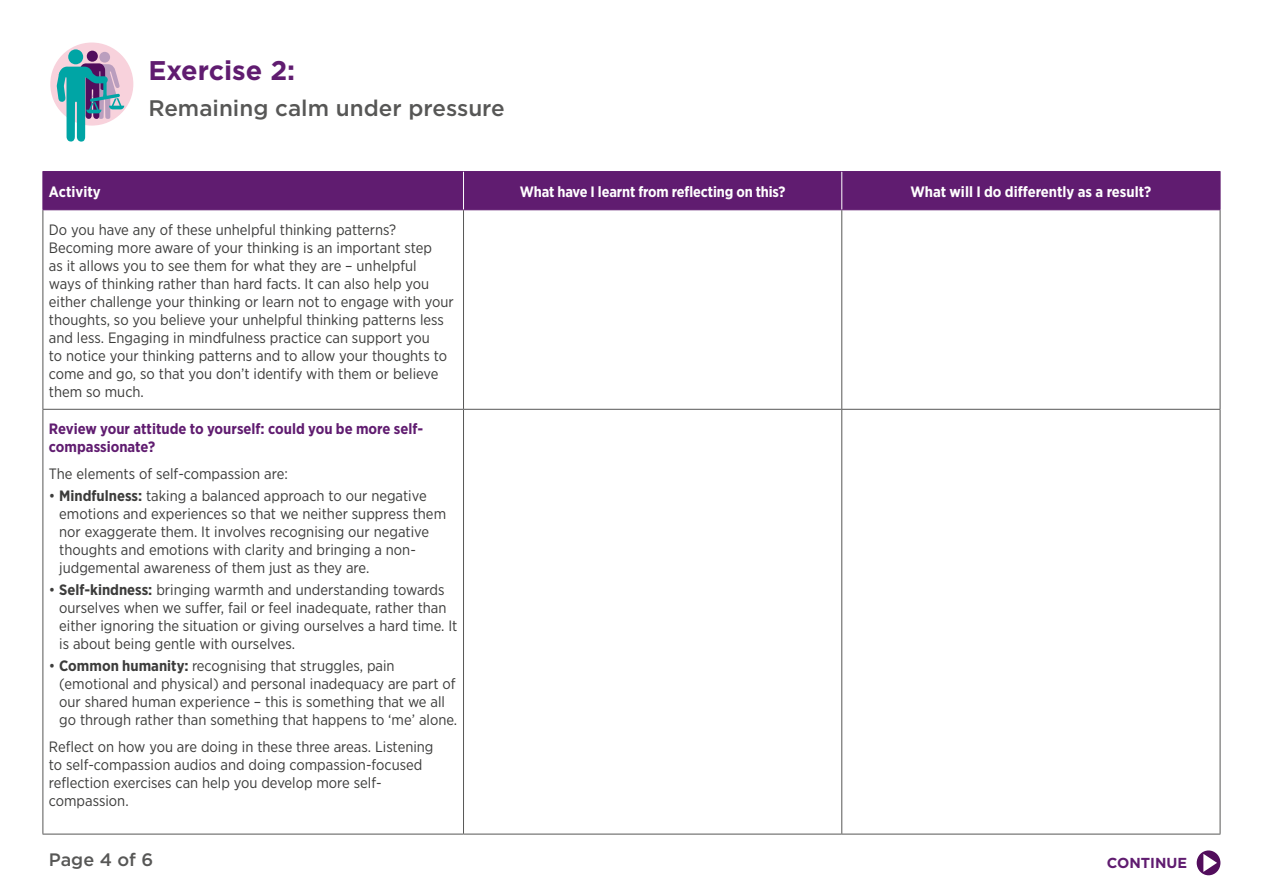
<style>
.page{position:relative;width:1263px;height:893px;background:#fff}
.page>*{position:absolute;margin:0;border:0;box-sizing:border-box;transform-origin:0 0}
.t1{font:700 27px "Gotham";color:#601c70}
.t2{font:500 22.5px "Gotham";color:#575756}
.t3{font:500 18px "Gotham";color:#575756}
.t4{font:15px/18px "Gotham Narrow";color:#3c3c3b}
.t5{font:700 15px "Gotham Narrow";letter-spacing:-.01em;color:#fff}
.t6{font:700 15px/18px "Gotham Narrow";color:#601c70}
.t7{font:700 14.4px "Gotham";color:#601c70}
.s1{font-weight:700}
</style>
<div class="page">
<div style="left:50px;top:43px;width:83px;height:83px;background:#f8d2dc;border-radius:50%"></div>
<svg style="left:53px;top:49px;width:71px;height:93px"></svg>
<div style="left:44px;top:172px;width:1176px;height:37px;background:#601c70"></div>
<hr style="left:43px;top:210px;width:1px;height:199px;background:#575756">
<hr style="left:1220px;top:210px;width:1px;height:199px;background:#575756">
<hr style="left:43px;top:410px;width:1px;height:424px;background:#575756">
<hr style="left:463px;top:410px;width:1px;height:424px;background:#575756">
<hr style="left:841px;top:410px;width:1px;height:424px;background:#575756">
<hr style="left:1220px;top:410px;width:1px;height:424px;background:#575756">
<hr style="left:43px;top:834px;width:420px;height:1px;background:#575756">
<hr style="left:463px;top:834px;width:379px;height:1px;background:#575756">
<hr style="left:842px;top:834px;width:378px;height:1px;background:#575756">
<hr style="left:43px;top:171px;width:420px;height:1px;background:#601c70">
<hr style="left:43px;top:172px;width:1px;height:37px;background:#601c70">
<hr style="left:463px;top:171px;width:379px;height:1px;background:#601c70">
<hr style="left:842px;top:171px;width:378px;height:1px;background:#601c70">
<hr style="left:1220px;top:172px;width:1px;height:37px;background:#601c70">
<hr style="left:43px;top:209px;width:420px;height:1px;background:#601c70">
<hr style="left:463px;top:209px;width:379px;height:1px;background:#601c70">
<hr style="left:842px;top:209px;width:378px;height:1px;background:#601c70">
<hr style="left:463px;top:172px;width:1px;height:37px;background:#fff">
<hr style="left:841px;top:172px;width:1px;height:37px;background:#fff">
<hr style="left:463px;top:210px;width:1px;height:199px;background:#575756">
<hr style="left:841px;top:210px;width:1px;height:199px;background:#575756">
<hr style="left:43px;top:409px;width:420px;height:1px;background:#575756">
<hr style="left:463px;top:409px;width:379px;height:1px;background:#575756">
<hr style="left:842px;top:409px;width:378px;height:1px;background:#575756">
<div style="left:1197px;top:850px;width:23px;height:25px;background:#520d5c;border-radius:50%"></div>
<svg style="left:1203px;top:854px;width:14px;height:18px"></svg>
<p class="t1" style="left:148px;top:53px;width:148px">Exercise 2:</p>
<p class="t2" style="left:148px;top:93px;width:358px">Remaining calm under pressure</p>
<p class="t5" style="left:49px;top:182px;width:53px">Activity</p>
<p class="t5" style="left:520px;top:182px;width:267px">What have I learnt from reflecting on this?</p>
<p class="t5" style="left:910px;top:182px;width:242px">What will I do differently as a result?</p>
<p class="t4" style="left:49px;top:220px;width:406px">Do you have any of these unhelpful thinking patterns?<br>Becoming more aware of your thinking is an important step<br>as it allows you to see them for what they are – unhelpful<br>ways of thinking rather than hard facts. It can also help you either challenge your thinking or learn not to engage with your thoughts, so you believe your unhelpful thinking patterns less and less. Engaging in mindfulness practice can support you<br>to notice your thinking patterns and to allow your thoughts to come and go, so that you don’t identify with them or believe them so much.</p>
<p class="t6" style="left:49px;top:420px;width:376px">Review your attitude to yourself: could you be more self&shy;compassionate?</p>
<p class="t4" style="left:49px;top:464px;width:240px">The elements of self-compassion are:</p>
<p class="t4" style="left:59px;top:486px;width:388px;text-indent:-10px">• <span class="s1">Mindfulness:</span> taking a balanced approach to our negative emotions and experiences so that we neither suppress them nor exaggerate them. It involves recognising our negative thoughts and emotions with clarity and bringing a non&shy;judgemental awareness of them just as they are.</p>
<p class="t4" style="left:59px;top:580px;width:400px;text-indent:-10px">• <span class="s1">Self-kindness:</span> bringing warmth and understanding towards ourselves when we suffer, fail or feel inadequate, rather than either ignoring the situation or giving ourselves a hard time. It is about being gentle with ourselves.</p>
<p class="t4" style="left:59px;top:657px;width:399px;text-indent:-10px">• <span class="s1">Common humanity:</span> recognising that struggles, pain (emotional and physical) and personal inadequacy are part of our shared human experience – this is something that we all go through rather than something that happens to ‘me’ alone.</p>
<p class="t4" style="left:49px;top:737px;width:386px">Reflect on how you are doing in these three areas. Listening to self-compassion audios and doing compassion-focused reflection exercises can help you develop more self&shy;compassion.</p>
<p class="t3" style="left:49px;top:847px;width:106px">Page 4 of 6</p>
<p class="t7" style="left:1107px;top:853px;width:82px">CONTINUE</p>
</div>
